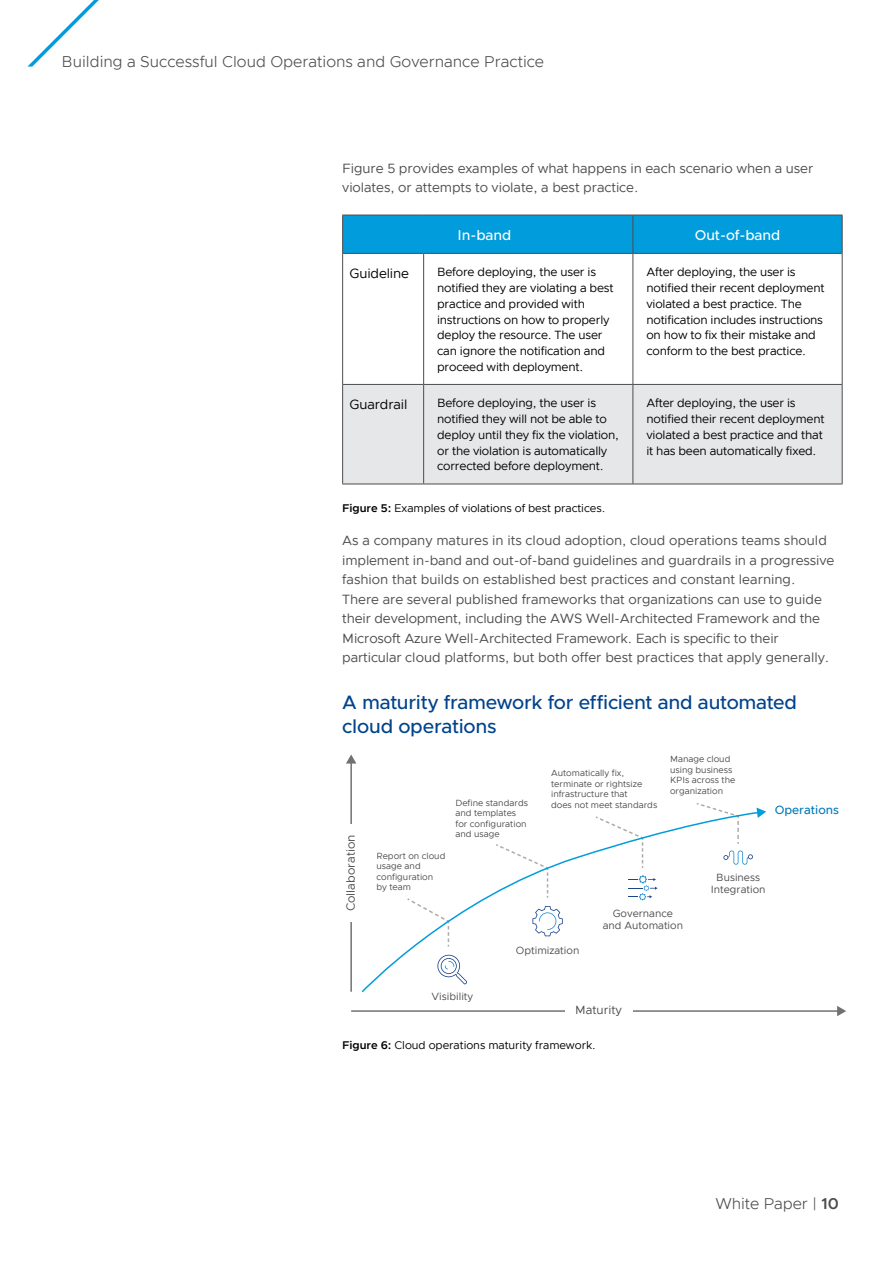
<style>
.page{position:relative;width:893px;height:1263px;background:#fff}
.page>*{position:absolute;margin:0;border:0;box-sizing:border-box;transform-origin:0 0}
.t1{font:500 19.5px/24px "Metropolis";letter-spacing:-.015em;color:#00438c}
.t2{font:300 15.75px "Metropolis";color:#4d4d4f}
.t3{font:500 14.25px "Metropolis";letter-spacing:-.005em;color:#fff}
.t4{font:13.5px/19.5px "Metropolis";letter-spacing:-.005em;color:#4d4d4f}
.t5{font:13.5px "Metropolis";letter-spacing:-.01em;color:#000}
.t6{font:12px/15.8px "Metropolis";letter-spacing:-.015em;color:#000}
.t7{font:12px "Metropolis";color:#4d4d4f}
.t8{font:500 12px "Metropolis";color:#067bb9}
.t9{font:11.25px "Metropolis";letter-spacing:-.005em;color:#000}
.t10{font:10.5px/12px "Metropolis";color:#4d4d4f;text-align:center}
.t11{font:9px/10.5px "Metropolis";color:#4d4d4f}
.s1{font-weight:600}
</style>
<div class="page">
<svg style="left:27px;top:0;width:72px;height:67px"></svg>
<div style="left:343px;top:216px;width:499px;height:37px;background:#009cdc"></div>
<div style="left:343px;top:385px;width:499px;height:99px;background:#e6e7e8"></div>
<hr style="left:342px;top:215px;width:82px;height:1px;background:#4d4d4f">
<hr style="left:342px;top:215px;width:1px;height:38px;background:#4d4d4f">
<hr style="left:424px;top:215px;width:209px;height:1px;background:#4d4d4f">
<hr style="left:633px;top:215px;width:209px;height:1px;background:#4d4d4f">
<hr style="left:632px;top:215px;width:1px;height:38px;background:#4d4d4f">
<hr style="left:842px;top:215px;width:1px;height:38px;background:#4d4d4f">
<hr style="left:342px;top:253px;width:82px;height:1px;background:#4d4d4f">
<hr style="left:342px;top:254px;width:1px;height:130px;background:#4d4d4f">
<hr style="left:424px;top:253px;width:209px;height:1px;background:#4d4d4f">
<hr style="left:423px;top:254px;width:1px;height:130px;background:#4d4d4f">
<hr style="left:633px;top:253px;width:209px;height:1px;background:#4d4d4f">
<hr style="left:632px;top:254px;width:1px;height:130px;background:#4d4d4f">
<hr style="left:842px;top:254px;width:1px;height:130px;background:#4d4d4f">
<hr style="left:342px;top:384px;width:82px;height:1px;background:#4d4d4f">
<hr style="left:342px;top:385px;width:1px;height:99px;background:#4d4d4f">
<hr style="left:424px;top:384px;width:209px;height:1px;background:#4d4d4f">
<hr style="left:423px;top:385px;width:1px;height:99px;background:#4d4d4f">
<hr style="left:633px;top:384px;width:209px;height:1px;background:#4d4d4f">
<hr style="left:632px;top:385px;width:1px;height:99px;background:#4d4d4f">
<hr style="left:842px;top:385px;width:1px;height:99px;background:#4d4d4f">
<hr style="left:342px;top:484px;width:82px;height:1px;background:#4d4d4f">
<hr style="left:424px;top:484px;width:209px;height:1px;background:#4d4d4f">
<hr style="left:633px;top:484px;width:209px;height:1px;background:#4d4d4f">
<svg style="left:696px;top:803px;width:27px;height:8px"></svg>
<hr style="left:351px;top:1010px;width:488px;height:2px;background:#717175">
<svg style="left:837px;top:1006px;width:9px;height:10px"></svg>
<hr style="left:350px;top:762px;width:2px;height:230px;background:#717175">
<svg style="left:346px;top:754px;width:10px;height:9px"></svg>
<div style="left:341px;top:824px;width:21px;height:98px;background:#fff"></div>
<div style="left:565px;top:1004px;width:67px;height:16px;background:#fff"></div>
<svg style="left:361px;top:811px;width:395px;height:182px"></svg>
<svg style="left:756px;top:807px;width:10px;height:11px"></svg>
<svg style="left:437px;top:955px;width:30px;height:29px"></svg>
<svg style="left:532px;top:906px;width:31px;height:30px"></svg>
<svg style="left:628px;top:875px;width:30px;height:25px"></svg>
<svg style="left:723px;top:850px;width:30px;height:15px"></svg>
<h2 class="t2" style="left:62px;top:51px;width:484px">Building a Successful Cloud Operations and Governance Practice</h2>
<p class="t4" style="left:342px;top:158px;width:473px">Figure 5 provides examples of what happens in each scenario when a user violates, or attempts to violate, a best practice.</p>
<p class="t3" style="left:457px;top:226px;width:55px">In-band</p>
<p class="t3" style="left:695px;top:226px;width:87px">Out-of-band</p>
<p class="t5" style="left:349px;top:265px;width:61px">Guideline</p>
<p class="t6" style="left:437px;top:264px;width:178px">Before deploying, the user is notified they are violating a best practice and provided with instructions on how to properly deploy the resource. The user can ignore the notification and proceed with deployment.</p>
<p class="t6" style="left:646px;top:264px;width:180px">After deploying, the user is notified their recent deployment violated a best practice. The notification includes instructions on how to fix their mistake and conform to the best practice.</p>
<p class="t5" style="left:349px;top:396px;width:60px">Guardrail</p>
<p class="t6" style="left:437px;top:395px;width:183px">Before deploying, the user is notified they will not be able to deploy until they fix the violation, or the violation is automatically corrected before deployment.</p>
<p class="t6" style="left:646px;top:395px;width:180px">After deploying, the user is notified their recent deployment violated a best practice and that it has been automatically fixed.</p>
<p class="t9" style="left:342px;top:501px;width:265px"><span class="s1">Figure 5:</span> Examples of violations of best practices.</p>
<p class="t4" style="left:342px;top:531px;width:494px">As a company matures in its cloud adoption, cloud operations teams should implement in-band and out-of-band guidelines and guardrails in a progressive fashion that builds on established best practices and constant learning.<br>There are several published frameworks that organizations can use to guide their development, including the AWS Well-Architected Framework and the Microsoft Azure Well-Architected Framework. Each is specific to their particular cloud platforms, but both offer best practices that apply generally.</p>
<h1 class="t1" style="left:342px;top:690px;width:456px">A maturity framework for efficient and automated cloud operations</h1>
<p class="t7" style="left:343px;top:911px;width:78px;rotate:-90deg">Collaboration</p>
<p class="t11" style="left:376px;top:850px;width:70px">Report on cloud usage and configuration by team</p>
<p class="t11" style="left:455px;top:797px;width:74px">Define standards and templates for configuration and usage</p>
<p class="t11" style="left:551px;top:768px;width:108px">Automatically fix, terminate or rightsize infrastructure that<br>does not meet standards</p>
<p class="t11" style="left:670px;top:754px;width:67px">Manage cloud using business<br>KPIs across the organization</p>
<p class="t8" style="left:775px;top:802px;width:66px">Operations</p>
<p class="t10" style="left:516px;top:944px;width:65px">Optimization</p>
<p class="t10" style="left:603px;top:907px;width:82px">Governance and Automation</p>
<p class="t10" style="left:711px;top:871px;width:56px">Business<br>Integration</p>
<p class="t10" style="left:431px;top:990px;width:43px">Visibility</p>
<p class="t7" style="left:575px;top:1002px;width:48px">Maturity</p>
<p class="t9" style="left:342px;top:1038px;width:255px"><span class="s1">Figure 6:</span> Cloud operations maturity framework.</p>
<h2 class="t2" style="left:715px;top:1194px;width:125px">White Paper | <span class="s1">10</span></h2>
</div>
